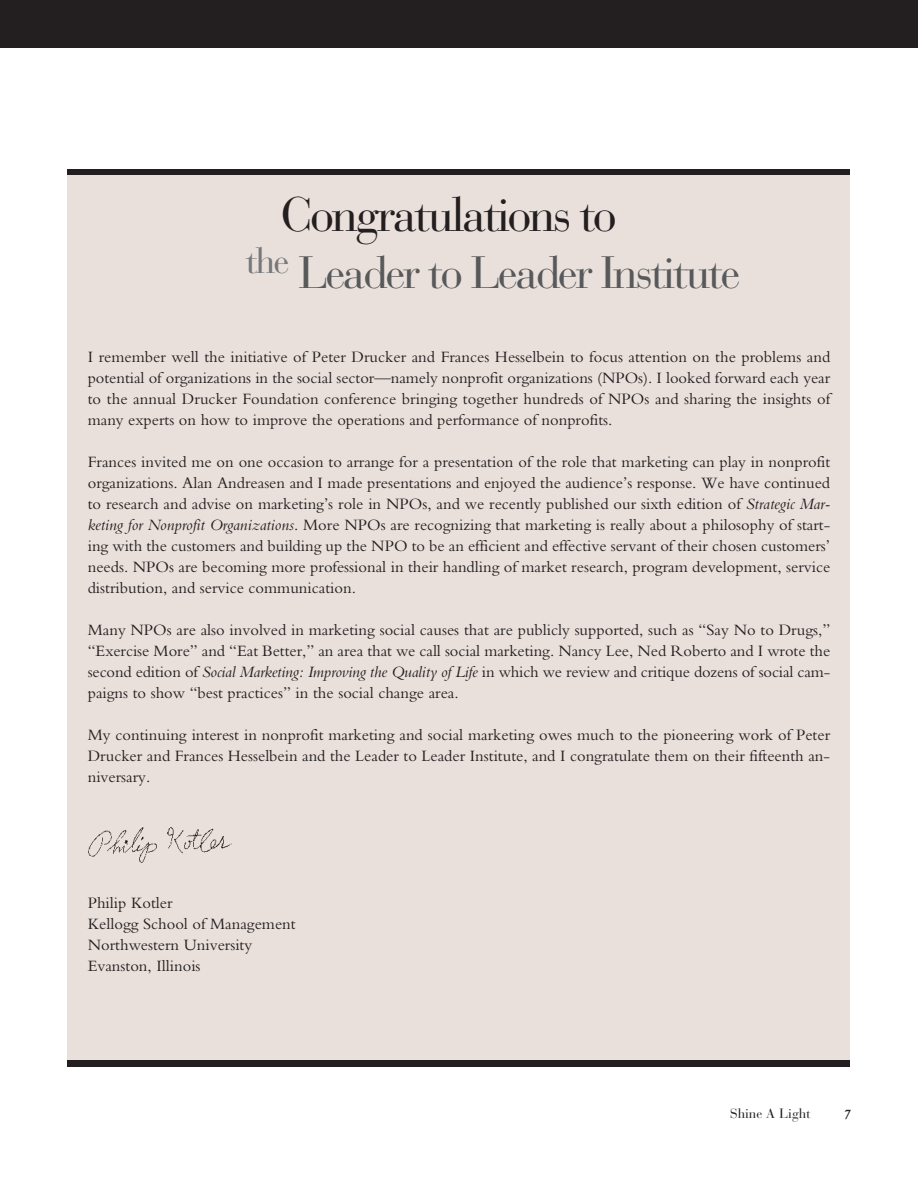
<style>
.page{position:relative;width:918px;height:1188px;background:#fff}
.page>*{position:absolute;margin:0;border:0;box-sizing:border-box;transform-origin:0 0}
.t1{font:48px "Bauer Bodoni Std";letter-spacing:-.055em;color:#231f20}
.t2{font:45px "Bauer Bodoni Std";letter-spacing:-.055em;color:#58595b}
.t3{font:16.5px/21px "Bembo Std";color:#231f20;text-align:justify}
.t4{font:13.5px "Bauer Bodoni Std";color:#231f20}
.t5{font:italic 600 13.5px "Times LT Std";color:#231f20}
.s1{font-style:italic}
</style>
<div class="page">
<div style="left:0;top:0;width:918px;height:47px;background:#231f20"></div>
<div style="left:68px;top:176px;width:782px;height:884px;background:#e9e0db"></div>
<img style="left:88px;top:827px;width:144px;height:36px">
<h1 class="t1" style="left:281px;top:196px;width:337px">Congratulations to</h1>
<h2 class="t2" style="left:245px;top:255px;width:497px"><sup>the</sup> Leader to Leader Institute</h2>
<p class="t3" style="left:88px;top:348px;width:744px">I remember well the initiative of Peter Drucker and Frances Hesselbein to focus attention on the problems and potential of organizations in the social sector—namely nonprofit organizations (NPOs). I looked forward each year to the annual Drucker Foundation conference bringing together hundreds of NPOs and sharing the insights of many experts on how to improve the operations and performance of nonprofits.</p>
<p class="t3" style="left:88px;top:453px;width:744px">Frances invited me on one occasion to arrange for a presentation of the role that marketing can play in nonprofit organizations. Alan Andreasen and I made presentations and enjoyed the audience’s response. We have continued to research and advise on marketing’s role in NPOs, and we recently published our sixth edition of <span class="s1">Strategic Mar&shy;keting for Nonprofit Organizations</span>. More NPOs are recognizing that marketing is really about a philosophy of start&shy;ing with the customers and building up the NPO to be an efficient and effective servant of their chosen customers’ needs. NPOs are becoming more professional in their handling of market research, program development, service distribution, and service communication.</p>
<p class="t3" style="left:88px;top:621px;width:744px">Many NPOs are also involved in marketing social causes that are publicly supported, such as “Say No to Drugs,” “Exercise More” and “Eat Better,” an area that we call social marketing. Nancy Lee, Ned Roberto and I wrote the second edition of <span class="s1">Social Marketing: Improving the Quality of Life</span> in which we review and critique dozens of social cam&shy;paigns to show “best practices” in the social change area.</p>
<p class="t3" style="left:88px;top:725px;width:744px">My continuing interest in nonprofit marketing and social marketing owes much to the pioneering work of Peter Drucker and Frances Hesselbein and the Leader to Leader Institute, and I congratulate them on their fifteenth an&shy;niversary.</p>
<p class="t3" style="left:88px;top:893px;width:209px;text-align:left">Philip Kotler<br>Kellogg School of Management<br>Northwestern University<br>Evanston, Illinois</p>
<p class="t4" style="left:730px;top:1108px;width:82px">Shine A Light</p>
<p class="t5" style="left:844px;top:1110px;width:8px">7</p>
</div>
